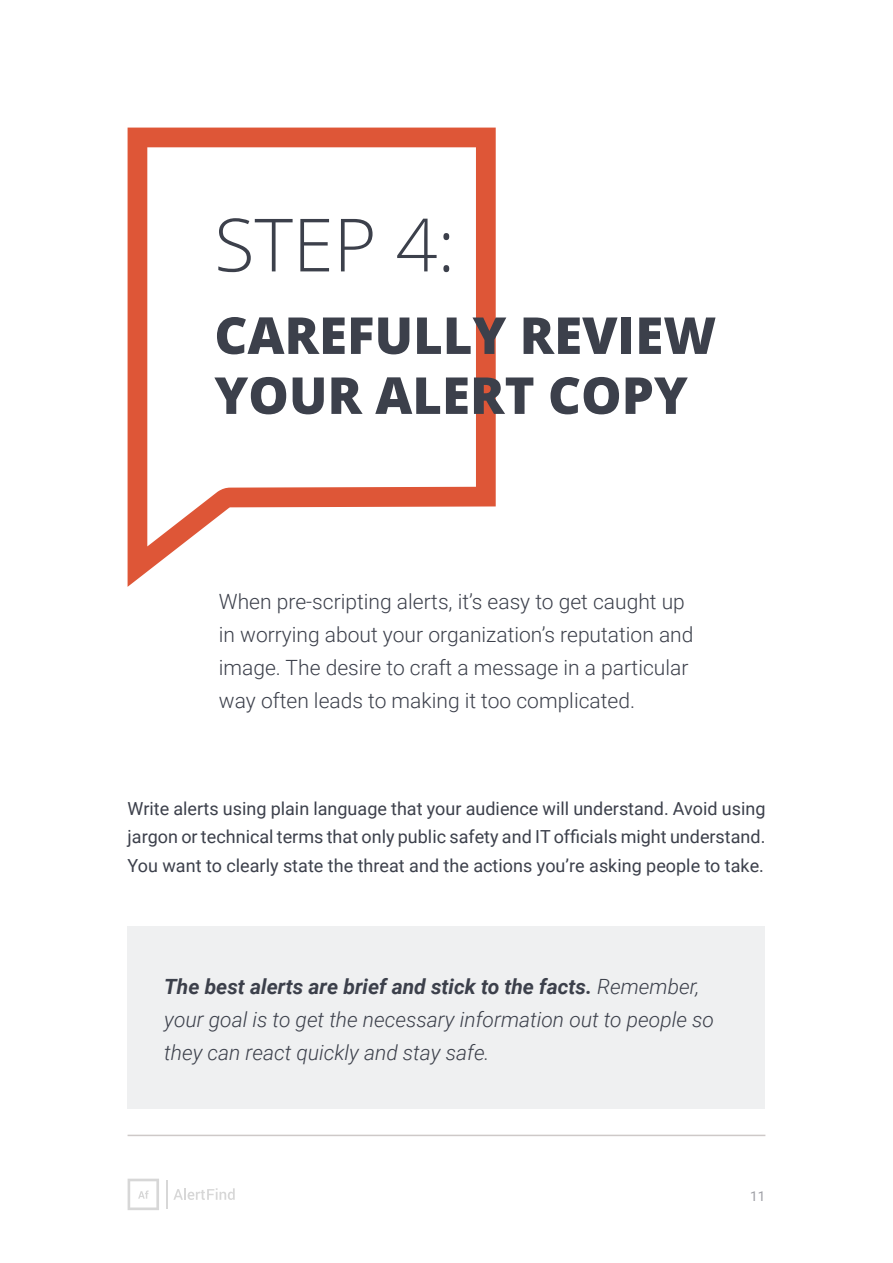
<style>
.page{position:relative;width:893px;height:1263px;background:#fff}
.page>*{position:absolute;margin:0;border:0;box-sizing:border-box;transform-origin:0 0}
.t1{font:300 73.5px "Open Sans";color:#3c404b}
.t2{font:800 51px/60px "Open Sans";color:#3c404b}
.t3{font:300 21px/33px "Roboto";color:#3c404b}
.t4{font:italic 300 21px/33px "Roboto";color:#3c404b}
.t5{font:18px/28.5px "Roboto";color:#3c404b;text-align:justify}
.t6{font:13.5px "Roboto";color:#9e9fa5}
.s1{font-weight:700}
</style>
<div class="page">
<hr style="left:128px;top:1135px;width:637px;height:1px;background:#cec9c8">
<svg style="left:128px;top:1179px;width:31px;height:31px"></svg>
<svg style="left:173px;top:1188px;width:62px;height:12px"></svg>
<svg style="left:166px;top:1180px;width:1px;height:29px"></svg>
<svg style="left:128px;top:128px;width:368px;height:459px"></svg>
<div style="left:128px;top:926px;width:637px;height:183px;background:#eff0f1"></div>
<h1 class="t1" style="left:214px;top:194px;width:242px">STEP 4:</h1>
<h2 class="t2" style="left:214px;top:303px;width:503px">CAREFULLY REVIEW<br>YOUR ALERT COPY</h2>
<p class="t3" style="left:219px;top:584px;width:476px">When pre-scripting alerts, it’s easy to get caught up in worrying about your organization’s reputation and image. The desire to craft a message in a particular way often leads to making it too complicated.</p>
<p class="t5" style="left:128px;top:794px;width:639px">Write alerts using plain language that your audience will understand. Avoid using jargon or technical terms that only public safety and IT officials might understand.<br>You want to clearly state the threat and the actions you’re asking people to take.</p>
<p class="t4" style="left:164px;top:969px;width:551px"><span class="s1">The best alerts are brief and stick to the facts.</span> Remember, your goal is to get the necessary information out to people so they can react quickly and stay safe.</p>
<p class="t6" style="left:750px;top:1187px;width:17px">11</p>
</div>
